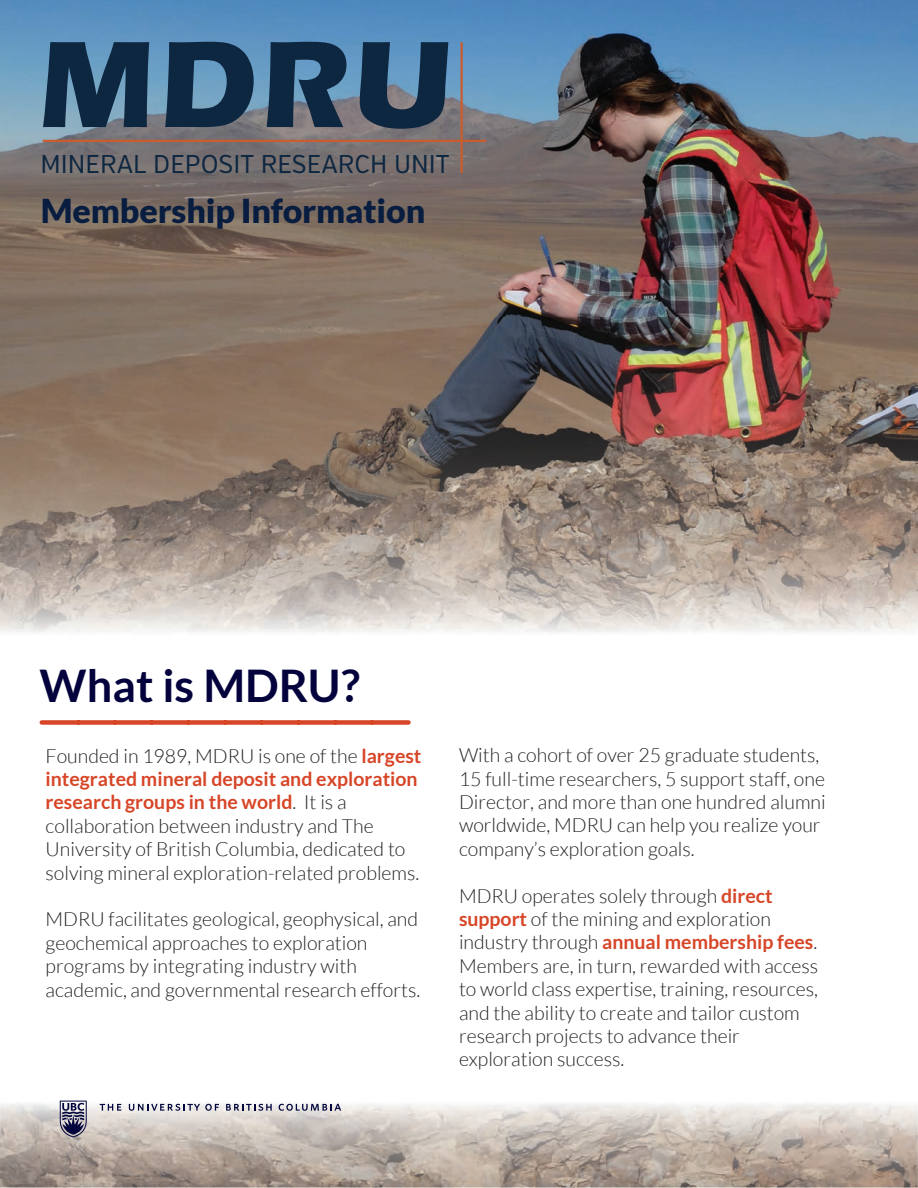
<style>
.page{position:relative;width:918px;height:1188px;background:#fff}
.page>*{position:absolute;margin:0;border:0;box-sizing:border-box;transform-origin:0 0}
.t1{font:700 127.5px "Eras ITC";color:#0e2741}
.t2{font:700 45px "Lato";color:#03023c}
.t3{font:900 33px "Lato";letter-spacing:-.005em;color:#081d3f}
.t4{font:25.65px "Verb Cond";color:#0e2741}
.t5{font:300 19.5px/23.4px "Lato";color:#231f20}
.s1{font-weight:700;color:#d74527}
</style>
<div class="page">
<img style="left:0;top:1100px;width:918px;height:88px">
<img style="left:0;top:0;width:918px;height:633px">
<hr style="left:44px;top:140px;width:441px;height:2px;background:#cb5c2e">
<hr style="left:460px;top:43px;width:3px;height:129px;background:#cb5c2e">
<svg style="left:60px;top:1101px;width:27px;height:36px"></svg>
<svg style="left:100px;top:1104px;width:21px;height:7px"></svg>
<svg style="left:129px;top:1104px;width:90px;height:7px"></svg>
<svg style="left:226px;top:1104px;width:46px;height:7px"></svg>
<svg style="left:279px;top:1104px;width:62px;height:7px"></svg>
<svg style="left:42px;top:720px;width:366px;height:5px;background:#da553a"></svg>
<h1 class="t1" style="left:38px;top:11px;width:415px">MDRU</h1>
<h3 class="t4" style="left:41px;top:149px;width:410px">MINERAL DEPOSIT RESEARCH UNIT</h3>
<h3 class="t3" style="left:41px;top:191px;width:386px">Membership Information</h3>
<h2 class="t2" style="left:40px;top:660px;width:322px">What is MDRU?</h2>
<p class="t5" style="left:46px;top:744px;width:377px">Founded in 1989, MDRU is one of the <span class="s1">largest integrated mineral deposit and exploration research groups in the world</span>. It is a collaboration between industry and The University of British Columbia, dedicated to solving mineral exploration-related problems.</p>
<p class="t5" style="left:46px;top:908px;width:376px">MDRU facilitates geological, geophysical, and geochemical approaches to exploration programs by integrating industry with academic, and governmental research efforts.</p>
<p class="t5" style="left:459px;top:744px;width:368px">With a cohort of over 25 graduate students, 15 full-time researchers, 5 support staff, one Director, and more than one hundred alumni worldwide, MDRU can help you realize your company’s exploration goals.</p>
<p class="t5" style="left:459px;top:884px;width:361px">MDRU operates solely through <span class="s1">direct support</span> of the mining and exploration industry through <span class="s1">annual membership fees</span>.<br>Members are, in turn, rewarded with access to world class expertise, training, resources, and the ability to create and tailor custom research projects to advance their exploration success.</p>
</div>
